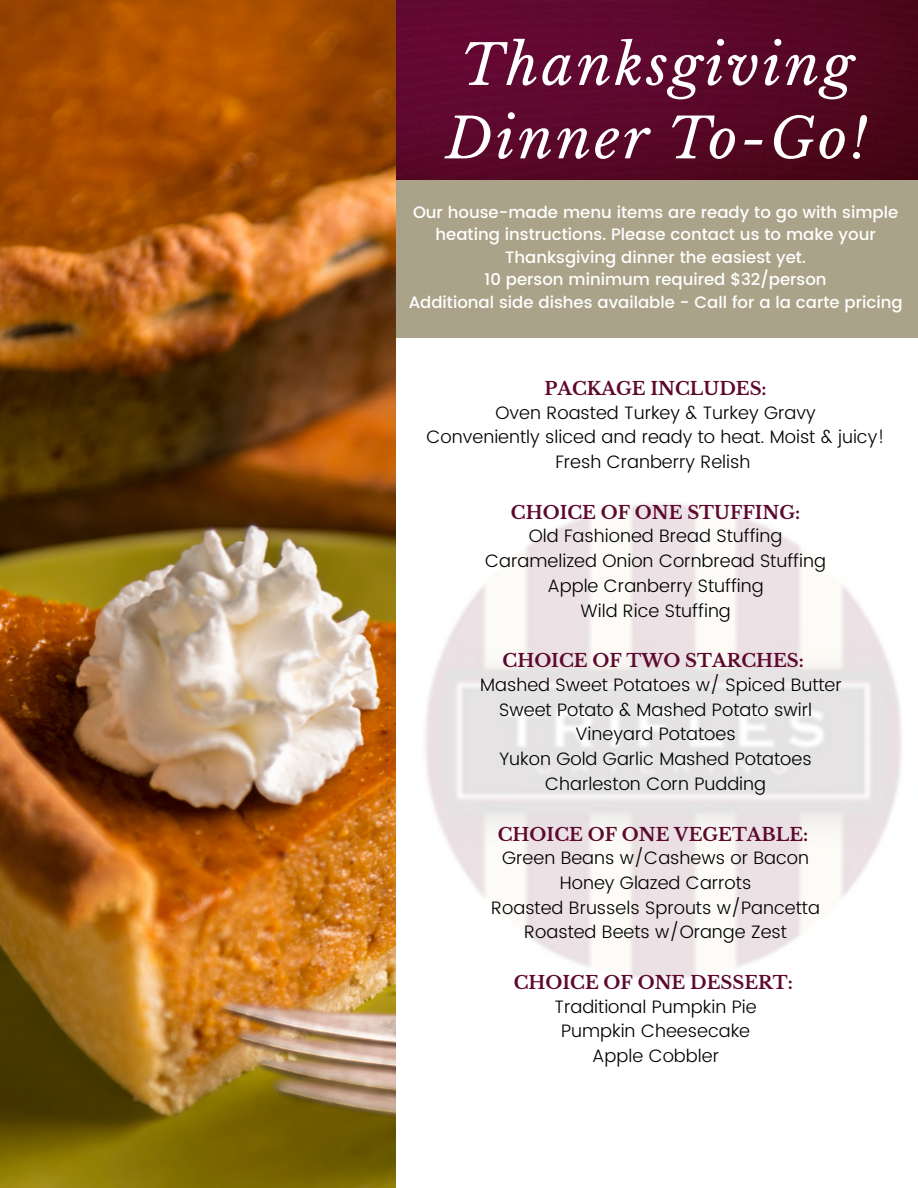
<style>
.page{position:relative;width:918px;height:1188px;background:#fff}
.page>*{position:absolute;margin:0;border:0;box-sizing:border-box;transform-origin:0 0}
.t1{font:300 18px/24.8px "Poppins";color:#000;text-align:center}
.t2{font:700 18px "Libre Baskerville";color:#5d082d}
.t3{font:500 16.5px/22.5px "Poppins";color:#fff;text-align:center}
</style>
<div class="page">
<img style="left:396px;top:0;width:522px;height:978px">
<img style="left:465px;top:39px;width:378px;height:47px">
<div style="left:396px;top:181px;width:522px;height:25px;background:#aaa389"></div>
<div style="left:396px;top:206px;width:522px;height:132px;background:#aaa389"></div>
<img style="left:0;top:0;width:396px;height:1188px">
<p class="t3" style="left:409px;top:201px;width:495px">Our house-made menu items are ready to go with simple heating instructions. Please contact us to make your Thanksgiving dinner the easiest yet.<br>10 person minimum required $32/person<br>Additional side dishes available - Call for a la carte pricing</p>
<p class="t2" style="left:545px;top:378px;width:224px">PACKAGE INCLUDES:</p>
<p class="t1" style="left:427px;top:400px;width:460px">Oven Roasted Turkey &amp; Turkey Gravy<br>Conveniently sliced and ready to heat. Moist &amp; juicy!<br>Fresh Cranberry Relish</p>
<p class="t2" style="left:511px;top:501px;width:291px">CHOICE OF ONE STUFFING:</p>
<p class="t1" style="left:485px;top:524px;width:342px">Old Fashioned Bread Stuffing<br>Caramelized Onion Cornbread Stuffing<br>Apple Cranberry Stuffing<br>Wild Rice Stuffing</p>
<p class="t2" style="left:503px;top:650px;width:303px">CHOICE OF TWO STARCHES:</p>
<p class="t1" style="left:480px;top:672px;width:363px">Mashed Sweet Potatoes w/ Spiced Butter<br>Sweet Potato &amp; Mashed Potato swirl<br>Vineyard Potatoes<br>Yukon Gold Garlic Mashed Potatoes<br>Charleston Corn Pudding</p>
<p class="t2" style="left:498px;top:823px;width:312px">CHOICE OF ONE VEGETABLE:</p>
<p class="t1" style="left:491px;top:846px;width:330px">Green Beans w/Cashews or Bacon<br>Honey Glazed Carrots<br>Roasted Brussels Sprouts w/Pancetta<br>Roasted Beets w/Orange Zest</p>
<p class="t2" style="left:514px;top:972px;width:281px">CHOICE OF ONE DESSERT:</p>
<p class="t1" style="left:555px;top:994px;width:204px">Traditional Pumpkin Pie<br>Pumpkin Cheesecake<br>Apple Cobbler</p>
</div>
